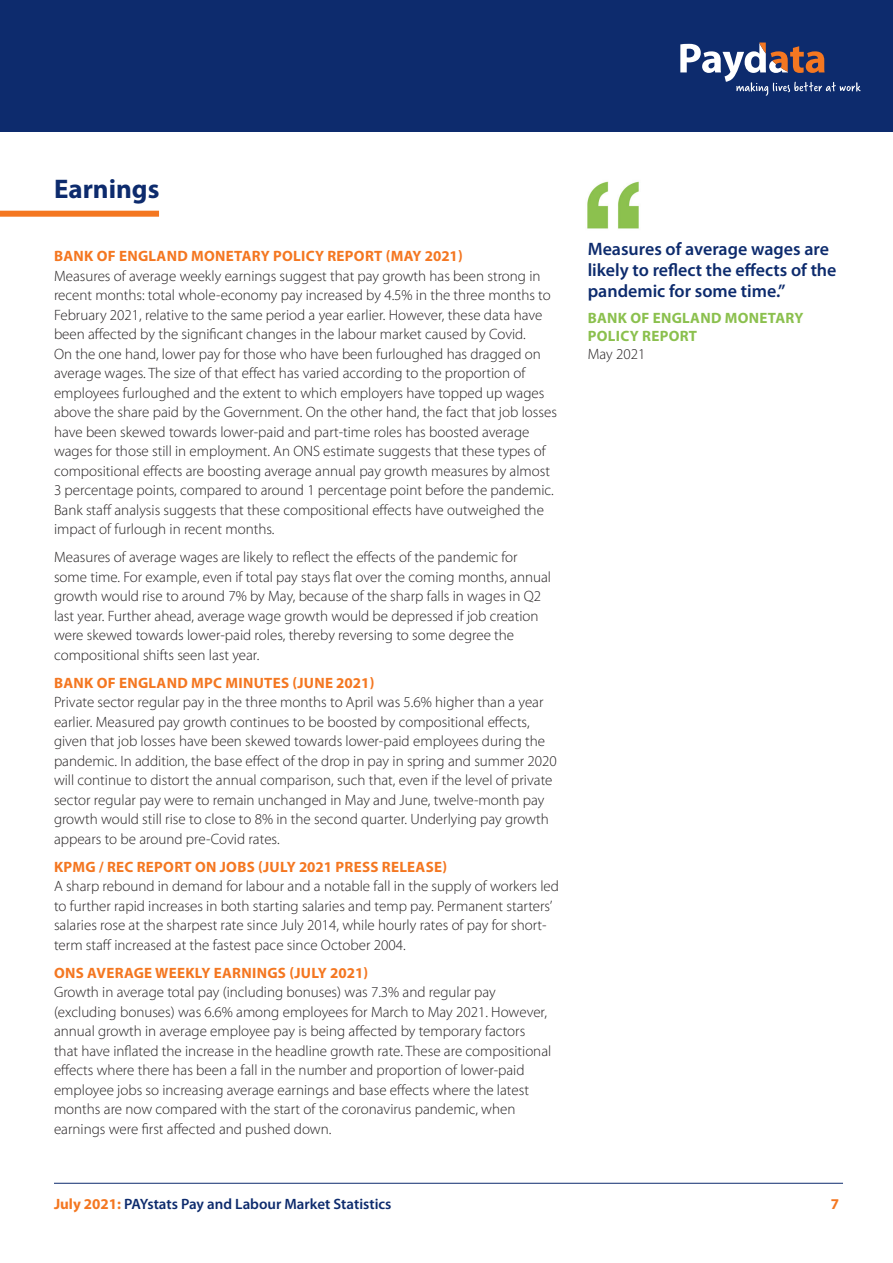
<style>
.page{position:relative;width:893px;height:1263px;background:#fff}
.page>*{position:absolute;margin:0;border:0;box-sizing:border-box;transform-origin:0 0}
.t1{font:700 27px "Myriad Pro";color:#0d2b6d}
.t2{font:600 18px/21px "Myriad Pro";color:#0d2b6d}
.t3{font:300 15px/19.5px "Myriad Pro";color:#231f20}
.t4{font:700 15px "Myriad Pro";letter-spacing:.02em;color:#f47721}
.t5{font:600 15px "Myriad Pro";color:#0d2b6d}
.t6{font:700 15px/18px "Myriad Pro";letter-spacing:.02em;color:#8bc04e}
.s1{font-weight:700;color:#f47721}
</style>
<div class="page">
<div style="left:0;top:211px;width:159px;height:6px;background:#f47721"></div>
<img style="left:587px;top:181px;width:52px;height:48px">
<div style="left:0;top:0;width:893px;height:132px;background:#0d2b6d"></div>
<svg style="left:680px;top:43px;width:181px;height:53px"></svg>
<hr style="left:54px;top:1183px;width:789px;height:1px;background:#0d2b6d">
<p class="t1" style="left:54px;top:171px;width:107px">Earnings</p>
<p class="t4" style="left:54px;top:246px;width:410px">BANK OF ENGLAND MONETARY POLICY REPORT (MAY 2021)</p>
<p class="t3" style="left:54px;top:266px;width:504px">Measures of average weekly earnings suggest that pay growth has been strong in recent months: total whole-economy pay increased by 4.5% in the three months to February 2021, relative to the same period a year earlier. However, these data have been affected by the significant changes in the labour market caused by Covid.<br>On the one hand, lower pay for those who have been furloughed has dragged on average wages. The size of that effect has varied according to the proportion of employees furloughed and the extent to which employers have topped up wages above the share paid by the Government. On the other hand, the fact that job losses have been skewed towards lower-paid and part-time roles has boosted average wages for those still in employment. An ONS estimate suggests that these types of compositional effects are boosting average annual pay growth measures by almost 3 percentage points, compared to around 1 percentage point before the pandemic.<br>Bank staff analysis suggests that these compositional effects have outweighed the impact of furlough in recent months.</p>
<p class="t3" style="left:54px;top:547px;width:499px">Measures of average wages are likely to reflect the effects of the pandemic for some time. For example, even if total pay stays flat over the coming months, annual growth would rise to around 7% by May, because of the sharp falls in wages in Q2 last year. Further ahead, average wage growth would be depressed if job creation were skewed towards lower-paid roles, thereby reversing to some degree the compositional shifts seen last year.</p>
<p class="t4" style="left:54px;top:673px;width:322px">BANK OF ENGLAND MPC MINUTES (JUNE 2021)</p>
<p class="t3" style="left:54px;top:692px;width:504px">Private sector regular pay in the three months to April was 5.6% higher than a year earlier. Measured pay growth continues to be boosted by compositional effects, given that job losses have been skewed towards lower-paid employees during the pandemic. In addition, the base effect of the drop in pay in spring and summer 2020 will continue to distort the annual comparison, such that, even if the level of private sector regular pay were to remain unchanged in May and June, twelve-month pay growth would still rise to close to 8% in the second quarter. Underlying pay growth appears to be around pre-Covid rates.</p>
<p class="t4" style="left:54px;top:857px;width:394px">KPMG / REC REPORT ON JOBS (JULY 2021 PRESS RELEASE)</p>
<p class="t3" style="left:54px;top:876px;width:506px">A sharp rebound in demand for labour and a notable fall in the supply of workers led to further rapid increases in both starting salaries and temp pay. Permanent starters’ salaries rose at the sharpest rate since July 2014, while hourly rates of pay for short&shy;term staff increased at the fastest pace since October 2004.</p>
<p class="t4" style="left:54px;top:963px;width:316px">ONS AVERAGE WEEKLY EARNINGS (JULY 2021)</p>
<p class="t3" style="left:54px;top:982px;width:499px">Growth in average total pay (including bonuses) was 7.3% and regular pay (excluding bonuses) was 6.6% among employees for March to May 2021. However, annual growth in average employee pay is being affected by temporary factors that have inflated the increase in the headline growth rate. These are compositional effects where there has been a fall in the number and proportion of lower-paid employee jobs so increasing average earnings and base effects where the latest months are now compared with the start of the coronavirus pandemic, when earnings were first affected and pushed down.</p>
<p class="t2" style="left:588px;top:237px;width:250px">Measures of average wages are likely to reflect the effects of the pandemic for some time.”</p>
<p class="t6" style="left:588px;top:308px;width:217px">BANK OF ENGLAND MONETARY<br>POLICY REPORT</p>
<p class="t3" style="left:588px;top:344px;width:59px">May 2021</p>
<p class="t5" style="left:54px;top:1195px;width:339px"><span class="s1">July 2021:</span> PAYstats Pay and Labour Market Statistics</p>
<p class="t4" style="left:831px;top:1194px;width:10px">7</p>
</div>
